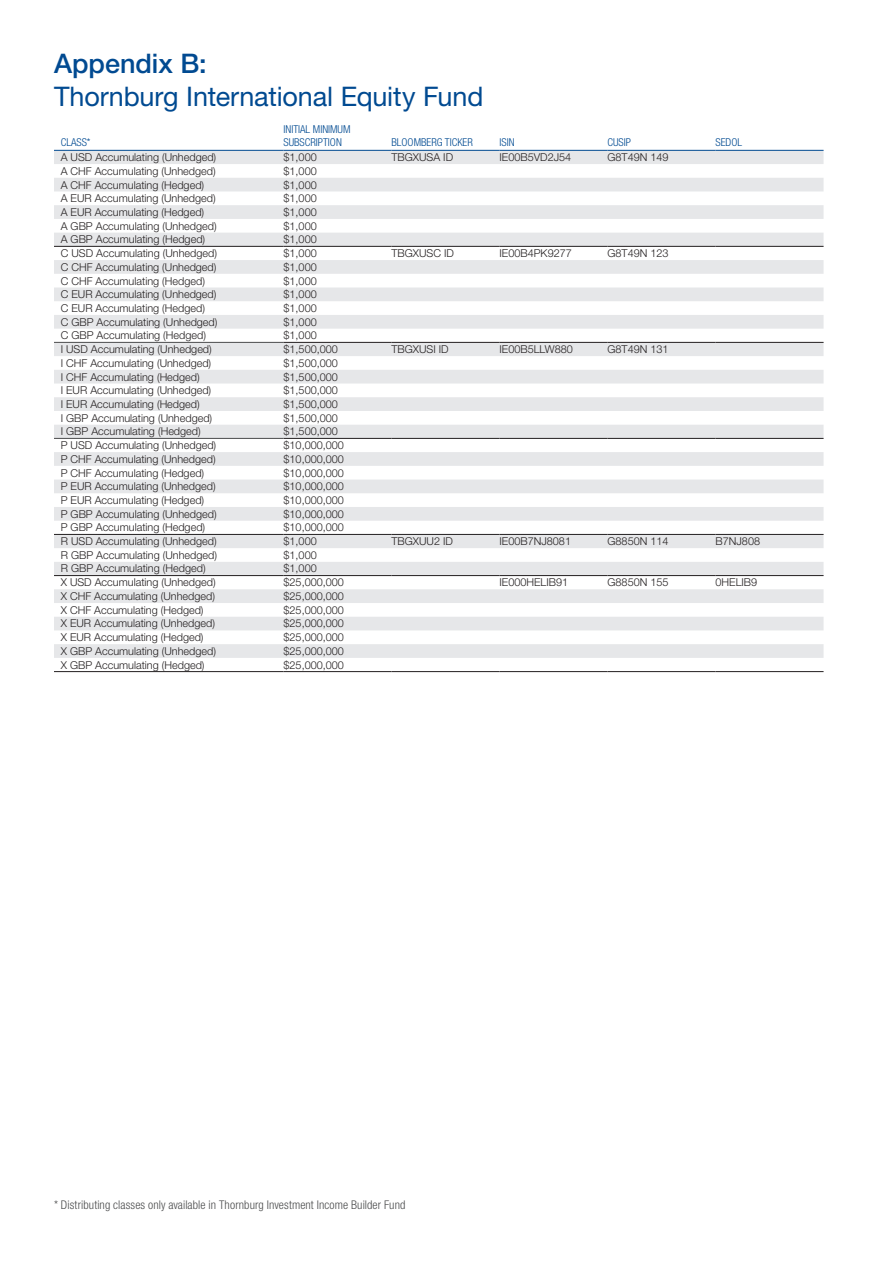
<style>
.page{position:relative;width:893px;height:1263px;background:#fff}
.page>*{position:absolute;margin:0;border:0;box-sizing:border-box;transform-origin:0 0}
.t1{font:27px "Helvetica Neue LT Std";letter-spacing:-.005em;color:#014a91}
.t2{font:500 27px "Helvetica Neue LT Std";color:#014a91}
.t3{font:300 condensed 12px "Helvetica Neue LT Std";letter-spacing:.01em;color:#4b4c4d}
.t4{font:300 10.8px "Helvetica Neue LT Std";color:#231f20}
.t5{font:300 condensed 10.8px/13px "Helvetica Neue LT Std";color:#014a91}
</style>
<div class="page">
<svg style="left:54px;top:151px;width:770px;height:507px;fill:#ebebed"></svg>
<hr style="left:54px;top:150px;width:230px;height:1px;background:#014a91">
<hr style="left:284px;top:150px;width:108px;height:1px;background:#014a91">
<hr style="left:54px;top:342px;width:230px;height:1px;background:#4b4c4d">
<hr style="left:284px;top:342px;width:108px;height:1px;background:#231f20">
<hr style="left:54px;top:534px;width:230px;height:1px;background:#231f20">
<hr style="left:284px;top:534px;width:108px;height:1px;background:#231f20">
<hr style="left:392px;top:150px;width:108px;height:1px;background:#014a91">
<hr style="left:500px;top:150px;width:108px;height:1px;background:#014a91">
<hr style="left:608px;top:150px;width:108px;height:1px;background:#014a91">
<hr style="left:716px;top:150px;width:108px;height:1px;background:#014a91">
<hr style="left:392px;top:342px;width:108px;height:1px;background:#231f20">
<hr style="left:500px;top:342px;width:108px;height:1px;background:#231f20">
<hr style="left:608px;top:342px;width:108px;height:1px;background:#231f20">
<hr style="left:716px;top:342px;width:108px;height:1px;background:#231f20">
<hr style="left:392px;top:534px;width:108px;height:1px;background:#231f20">
<hr style="left:500px;top:534px;width:108px;height:1px;background:#231f20">
<hr style="left:608px;top:534px;width:108px;height:1px;background:#231f20">
<hr style="left:716px;top:534px;width:108px;height:1px;background:#231f20">
<hr style="left:54px;top:246px;width:230px;height:1px;background:#231f20">
<hr style="left:284px;top:246px;width:108px;height:1px;background:#231f20">
<hr style="left:392px;top:246px;width:108px;height:1px;background:#231f20">
<hr style="left:500px;top:246px;width:108px;height:1px;background:#231f20">
<hr style="left:608px;top:246px;width:108px;height:1px;background:#231f20">
<hr style="left:716px;top:246px;width:108px;height:1px;background:#231f20">
<hr style="left:284px;top:438px;width:108px;height:1px;background:#231f20">
<hr style="left:392px;top:438px;width:108px;height:1px;background:#231f20">
<hr style="left:500px;top:438px;width:108px;height:1px;background:#231f20">
<hr style="left:608px;top:438px;width:108px;height:1px;background:#231f20">
<hr style="left:716px;top:438px;width:108px;height:1px;background:#231f20">
<hr style="left:54px;top:438px;width:230px;height:1px;background:#4b4c4d">
<hr style="left:54px;top:575px;width:230px;height:1px;background:#231f20">
<hr style="left:284px;top:575px;width:108px;height:1px;background:#231f20">
<hr style="left:392px;top:575px;width:108px;height:1px;background:#231f20">
<hr style="left:500px;top:575px;width:108px;height:1px;background:#231f20">
<hr style="left:608px;top:575px;width:108px;height:1px;background:#231f20">
<hr style="left:716px;top:575px;width:108px;height:1px;background:#231f20">
<hr style="left:54px;top:671px;width:230px;height:1px;background:#231f20">
<hr style="left:284px;top:671px;width:108px;height:1px;background:#231f20">
<hr style="left:392px;top:671px;width:108px;height:1px;background:#231f20">
<hr style="left:500px;top:671px;width:108px;height:1px;background:#231f20">
<hr style="left:608px;top:671px;width:108px;height:1px;background:#231f20">
<hr style="left:716px;top:671px;width:108px;height:1px;background:#231f20">
<h1 class="t2" style="left:54px;top:48px;width:154px">Appendix B:</h1>
<h1 class="t1" style="left:54px;top:80px;width:431px">Thornburg International Equity Fund</h1>
<p class="t5" style="left:61px;top:136px;width:31px">CLASS*</p>
<p class="t5" style="left:284px;top:123px;width:69px">INITIAL MINIMUM<br>SUBSCRIPTION</p>
<p class="t5" style="left:392px;top:136px;width:83px">BLOOMBERG TICKER</p>
<p class="t5" style="left:500px;top:136px;width:17px">ISIN</p>
<p class="t5" style="left:608px;top:136px;width:25px">CUSIP</p>
<p class="t5" style="left:716px;top:136px;width:28px">SEDOL</p>
<p class="t4" style="left:61px;top:151px;width:157px">A USD Accumulating (Unhedged)</p>
<p class="t4" style="left:284px;top:151px;width:35px">$1,000</p>
<p class="t4" style="left:392px;top:151px;width:63px">TBGXUSA ID</p>
<p class="t4" style="left:500px;top:151px;width:73px">IE00B5VD2J54</p>
<p class="t4" style="left:608px;top:151px;width:63px">G8T49N 149</p>
<p class="t4" style="left:61px;top:164px;width:156px">A CHF Accumulating (Unhedged)</p>
<p class="t4" style="left:284px;top:164px;width:35px">$1,000</p>
<p class="t4" style="left:61px;top:178px;width:145px">A CHF Accumulating (Hedged)</p>
<p class="t4" style="left:284px;top:178px;width:35px">$1,000</p>
<p class="t4" style="left:61px;top:192px;width:156px">A EUR Accumulating (Unhedged)</p>
<p class="t4" style="left:284px;top:192px;width:35px">$1,000</p>
<p class="t4" style="left:61px;top:205px;width:145px">A EUR Accumulating (Hedged)</p>
<p class="t4" style="left:284px;top:205px;width:35px">$1,000</p>
<p class="t4" style="left:61px;top:219px;width:157px">A GBP Accumulating (Unhedged)</p>
<p class="t4" style="left:284px;top:219px;width:35px">$1,000</p>
<p class="t4" style="left:61px;top:233px;width:146px">A GBP Accumulating (Hedged)</p>
<p class="t4" style="left:284px;top:233px;width:35px">$1,000</p>
<p class="t4" style="left:61px;top:247px;width:158px">C USD Accumulating (Unhedged)</p>
<p class="t4" style="left:284px;top:247px;width:35px">$1,000</p>
<p class="t4" style="left:392px;top:247px;width:64px">TBGXUSC ID</p>
<p class="t4" style="left:500px;top:247px;width:74px">IE00B4PK9277</p>
<p class="t4" style="left:608px;top:247px;width:63px">G8T49N 123</p>
<p class="t4" style="left:61px;top:260px;width:157px">C CHF Accumulating (Unhedged)</p>
<p class="t4" style="left:284px;top:260px;width:35px">$1,000</p>
<p class="t4" style="left:61px;top:274px;width:146px">C CHF Accumulating (Hedged)</p>
<p class="t4" style="left:284px;top:274px;width:35px">$1,000</p>
<p class="t4" style="left:61px;top:288px;width:157px">C EUR Accumulating (Unhedged)</p>
<p class="t4" style="left:284px;top:288px;width:35px">$1,000</p>
<p class="t4" style="left:61px;top:301px;width:146px">C EUR Accumulating (Hedged)</p>
<p class="t4" style="left:284px;top:301px;width:35px">$1,000</p>
<p class="t4" style="left:61px;top:315px;width:158px">C GBP Accumulating (Unhedged)</p>
<p class="t4" style="left:284px;top:315px;width:35px">$1,000</p>
<p class="t4" style="left:61px;top:329px;width:147px">C GBP Accumulating (Hedged)</p>
<p class="t4" style="left:284px;top:329px;width:35px">$1,000</p>
<p class="t4" style="left:61px;top:343px;width:153px">I USD Accumulating (Unhedged)</p>
<p class="t4" style="left:284px;top:343px;width:56px">$1,500,000</p>
<p class="t4" style="left:392px;top:343px;width:59px">TBGXUSI ID</p>
<p class="t4" style="left:500px;top:343px;width:75px">IE00B5LLW880</p>
<p class="t4" style="left:608px;top:343px;width:63px">G8T49N 131</p>
<p class="t4" style="left:61px;top:356px;width:152px">I CHF Accumulating (Unhedged)</p>
<p class="t4" style="left:284px;top:356px;width:56px">$1,500,000</p>
<p class="t4" style="left:61px;top:370px;width:141px">I CHF Accumulating (Hedged)</p>
<p class="t4" style="left:284px;top:370px;width:56px">$1,500,000</p>
<p class="t4" style="left:61px;top:384px;width:152px">I EUR Accumulating (Unhedged)</p>
<p class="t4" style="left:284px;top:384px;width:56px">$1,500,000</p>
<p class="t4" style="left:61px;top:397px;width:141px">I EUR Accumulating (Hedged)</p>
<p class="t4" style="left:284px;top:397px;width:56px">$1,500,000</p>
<p class="t4" style="left:61px;top:411px;width:153px">I GBP Accumulating (Unhedged)</p>
<p class="t4" style="left:284px;top:411px;width:56px">$1,500,000</p>
<p class="t4" style="left:61px;top:425px;width:142px">I GBP Accumulating (Hedged)</p>
<p class="t4" style="left:284px;top:425px;width:56px">$1,500,000</p>
<p class="t4" style="left:61px;top:439px;width:157px">P USD Accumulating (Unhedged)</p>
<p class="t4" style="left:284px;top:439px;width:62px">$10,000,000</p>
<p class="t4" style="left:61px;top:452px;width:156px">P CHF Accumulating (Unhedged)</p>
<p class="t4" style="left:284px;top:452px;width:62px">$10,000,000</p>
<p class="t4" style="left:61px;top:466px;width:145px">P CHF Accumulating (Hedged)</p>
<p class="t4" style="left:284px;top:466px;width:62px">$10,000,000</p>
<p class="t4" style="left:61px;top:480px;width:156px">P EUR Accumulating (Unhedged)</p>
<p class="t4" style="left:284px;top:480px;width:62px">$10,000,000</p>
<p class="t4" style="left:61px;top:493px;width:145px">P EUR Accumulating (Hedged)</p>
<p class="t4" style="left:284px;top:493px;width:62px">$10,000,000</p>
<p class="t4" style="left:61px;top:507px;width:157px">P GBP Accumulating (Unhedged)</p>
<p class="t4" style="left:284px;top:507px;width:62px">$10,000,000</p>
<p class="t4" style="left:61px;top:521px;width:146px">P GBP Accumulating (Hedged)</p>
<p class="t4" style="left:284px;top:521px;width:62px">$10,000,000</p>
<p class="t4" style="left:61px;top:535px;width:157px">R USD Accumulating (Unhedged)</p>
<p class="t4" style="left:284px;top:535px;width:35px">$1,000</p>
<p class="t4" style="left:392px;top:535px;width:63px">TBGXUU2 ID</p>
<p class="t4" style="left:500px;top:535px;width:73px">IE00B7NJ8081</p>
<p class="t4" style="left:608px;top:535px;width:63px">G8850N 114</p>
<p class="t4" style="left:716px;top:535px;width:46px">B7NJ808</p>
<p class="t4" style="left:61px;top:548px;width:158px">R GBP Accumulating (Unhedged)</p>
<p class="t4" style="left:284px;top:548px;width:35px">$1,000</p>
<p class="t4" style="left:61px;top:562px;width:146px">R GBP Accumulating (Hedged)</p>
<p class="t4" style="left:284px;top:562px;width:35px">$1,000</p>
<p class="t4" style="left:61px;top:576px;width:156px">X USD Accumulating (Unhedged)</p>
<p class="t4" style="left:284px;top:576px;width:62px">$25,000,000</p>
<p class="t4" style="left:500px;top:576px;width:70px">IE000HELIB91</p>
<p class="t4" style="left:608px;top:576px;width:63px">G8850N 155</p>
<p class="t4" style="left:716px;top:576px;width:43px">0HELIB9</p>
<p class="t4" style="left:61px;top:589px;width:156px">X CHF Accumulating (Unhedged)</p>
<p class="t4" style="left:284px;top:589px;width:62px">$25,000,000</p>
<p class="t4" style="left:61px;top:603px;width:144px">X CHF Accumulating (Hedged)</p>
<p class="t4" style="left:284px;top:603px;width:62px">$25,000,000</p>
<p class="t4" style="left:61px;top:617px;width:156px">X EUR Accumulating (Unhedged)</p>
<p class="t4" style="left:284px;top:617px;width:62px">$25,000,000</p>
<p class="t4" style="left:61px;top:631px;width:144px">X EUR Accumulating (Hedged)</p>
<p class="t4" style="left:284px;top:631px;width:62px">$25,000,000</p>
<p class="t4" style="left:61px;top:644px;width:157px">X GBP Accumulating (Unhedged)</p>
<p class="t4" style="left:284px;top:644px;width:62px">$25,000,000</p>
<p class="t4" style="left:61px;top:658px;width:145px">X GBP Accumulating (Hedged)</p>
<p class="t4" style="left:284px;top:658px;width:62px">$25,000,000</p>
<p class="t3" style="left:54px;top:1198px;width:353px">* Distributing classes only available in Thornburg Investment Income Builder Fund</p>
</div>
